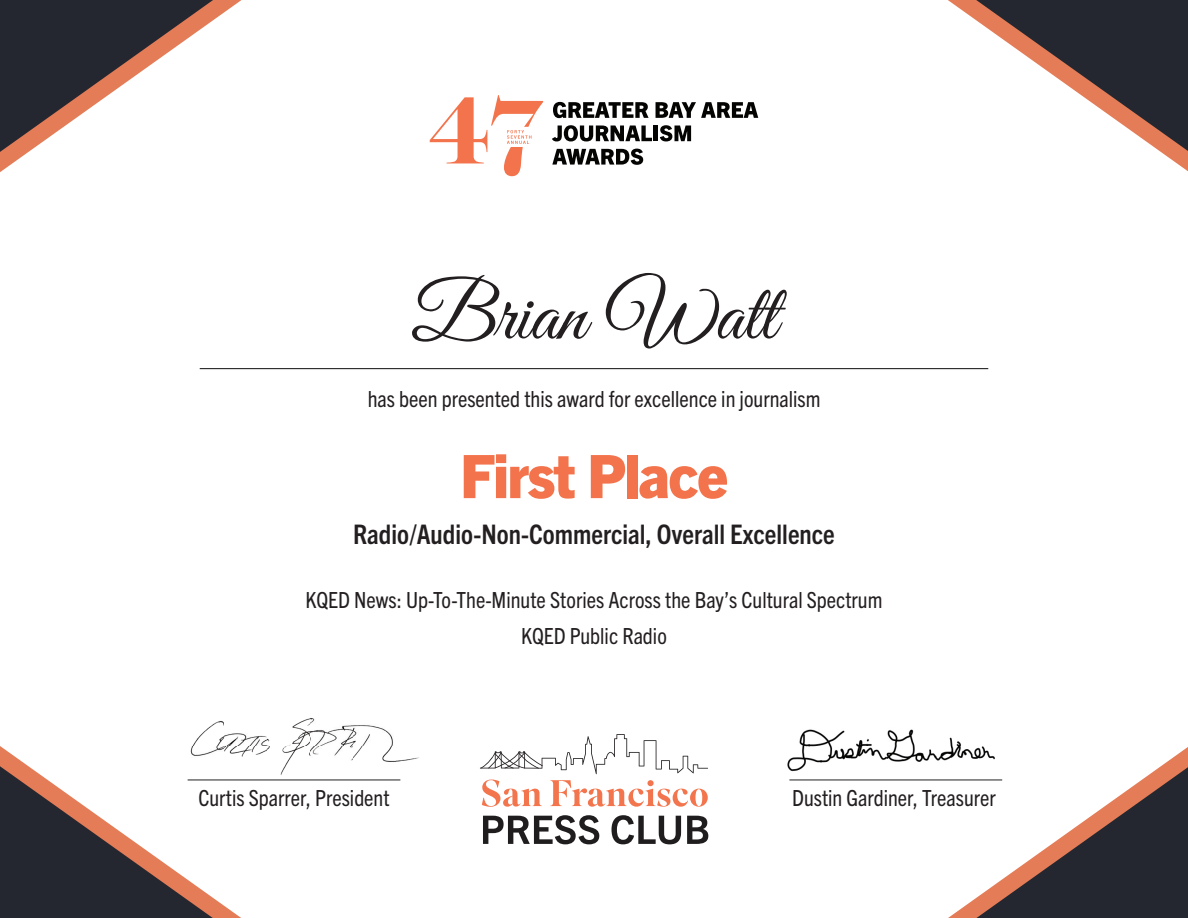
<style>
.page{position:relative;width:1188px;height:918px;background:#fff}
.page>*{position:absolute;margin:0;border:0;box-sizing:border-box;transform-origin:0 0}
.t1{font:81px "Great Vibes";color:#231f20}
.t2{font:800 60px "Trade Gothic Next LT Pro";letter-spacing:-.03em;color:#f3744c}
.t3{font:700 condensed 27px "Trade Gothic Next";color:#231f20}
.t4{font:condensed 22.5px/36px "Trade Gothic Next";color:#231f20;text-align:center}
</style>
<div class="page">
<img style="left:787px;top:729px;width:197px;height:43px">
<img style="left:192px;top:718px;width:227px;height:63px">
<hr style="left:188px;top:780px;width:212px;height:1px;background:#231f20">
<hr style="left:789px;top:780px;width:213px;height:1px;background:#231f20">
<svg style="left:553px;top:102px;width:96px;height:16px"></svg>
<svg style="left:656px;top:102px;width:102px;height:16px"></svg>
<svg style="left:552px;top:125px;width:100px;height:16px"></svg>
<hr style="left:654px;top:126px;width:4px;height:15px;background:#040503">
<svg style="left:660px;top:125px;width:31px;height:16px"></svg>
<svg style="left:552px;top:149px;width:91px;height:16px"></svg>
<svg style="left:430px;top:95px;width:113px;height:81px"></svg>
<svg style="left:948px;top:747px;width:240px;height:171px"></svg>
<svg style="left:0;top:0;width:242px;height:172px"></svg>
<svg style="left:0;top:746px;width:241px;height:172px"></svg>
<svg style="left:948px;top:0;width:240px;height:171px"></svg>
<svg style="left:480px;top:734px;width:228px;height:40px"></svg>
<svg style="left:483px;top:815px;width:116px;height:29px"></svg>
<svg style="left:612px;top:815px;width:69px;height:29px"></svg>
<svg style="left:687px;top:816px;width:21px;height:28px"></svg>
<svg style="left:482px;top:780px;width:60px;height:27px"></svg>
<svg style="left:550px;top:780px;width:158px;height:27px"></svg>
<hr style="left:200px;top:368px;width:788px;height:1px;background:#0b0c0b">
<h1 class="t1" style="left:411px;top:270px;width:367px">Brian Watt</h1>
<p class="t4" style="left:368px;top:381px;width:454px">has been presented this award for excellence in journalism</p>
<h2 class="t2" style="left:460px;top:435px;width:269px">First Place</h2>
<p class="t3" style="left:353px;top:518px;width:483px">Radio/Audio-Non-Commercial, Overall Excellence</p>
<p class="t4" style="left:306px;top:582px;width:578px">KQED News: Up-To-The-Minute Stories Across the Bay’s Cultural Spectrum<br>KQED Public Radio</p>
<p class="t4" style="left:198px;top:779px;width:193px">Curtis Sparrer, President</p>
<p class="t4" style="left:792px;top:779px;width:205px">Dustin Gardiner, Treasurer</p>
</div>
